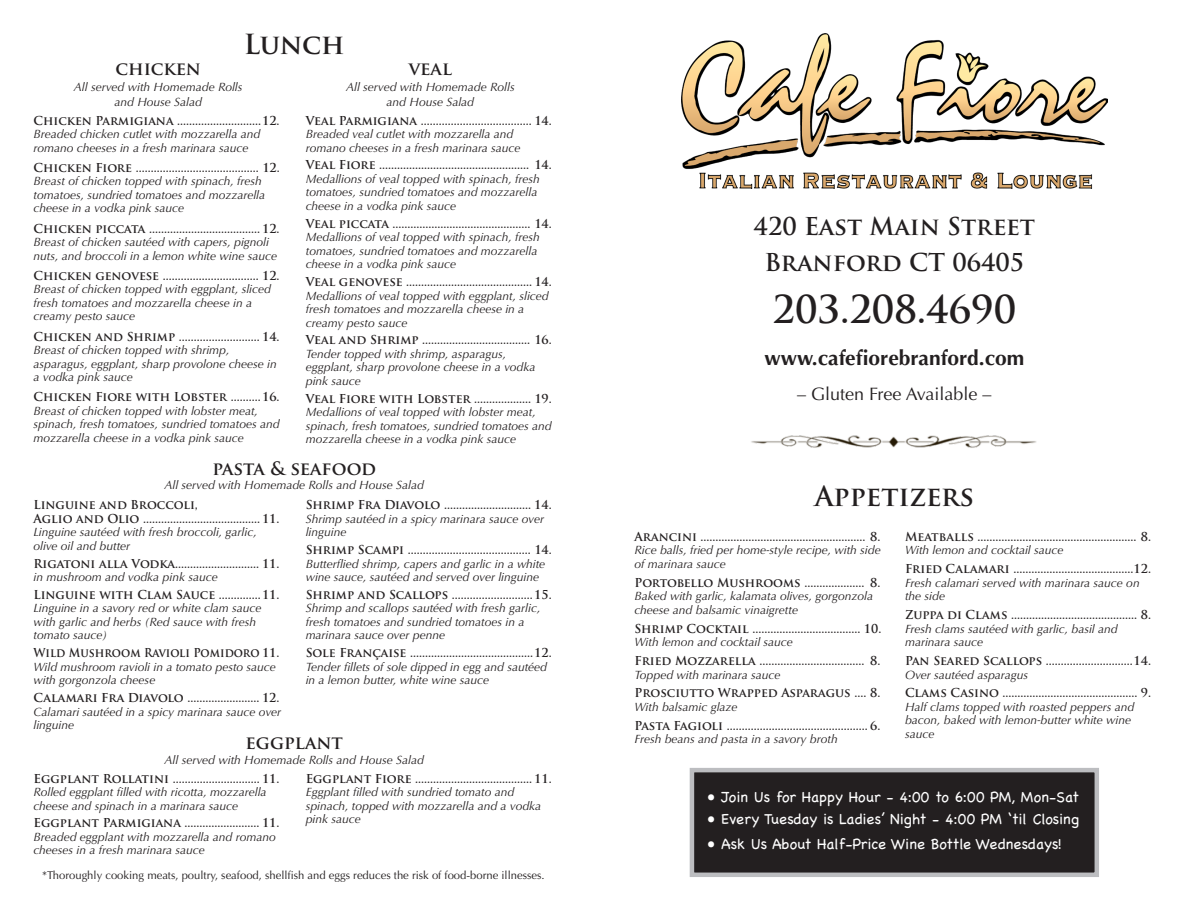
<style>
.page{position:relative;width:1188px;height:918px;background:#fff}
.page>*{position:absolute;margin:0;border:0;box-sizing:border-box;transform-origin:0 0}
.t1{font:700 37.5px "Trajan Pro";color:#231f20}
.t2{font:700 27px "Trajan Pro";color:#231f20}
.t3{font:700 24px "Trajan Pro";color:#231f20}
.t4{font:700 21px "Optima";color:#231f20}
.t5{font:700 18px "Trajan Pro";color:#231f20}
.t6{font:18px "Optima";color:#231f20}
.t7{font:15px "Chalkboard";color:#fff}
.t8{font:italic 12px/13.5px "Optima";color:#231f20}
.t9{font:700 12px "Trajan Pro";color:#231f20}
.t10{font:700 12px "Trajan Pro";color:#231f20;scale:.93 1}
.t11{font:11.25px "Optima";color:#231f20}
</style>
<div class="page">
<img style="left:682px;top:34px;width:425px;height:155px">
<img style="left:751px;top:435px;width:286px;height:13px">
<div style="left:692px;top:770px;width:405px;height:105px;background:#231f20"></div>
<div style="left:690px;top:768px;width:409px;height:109px;border:4px solid #bcbdc0"></div>
<p class="t2" style="left:244px;top:27px;width:102px">Lunch</p>
<p class="t5" style="left:115px;top:57px;width:87px">chicken</p>
<p class="t8" style="left:74px;top:81px;width:170px">All served with Homemade Rolls</p>
<p class="t8" style="left:114px;top:95px;width:89px">and House Salad</p>
<p class="t9" style="left:34px;top:113px;width:247px">Chicken Parmigiana ............................12.</p>
<p class="t8" style="left:34px;top:127px;width:228px">Breaded chicken cutlet with mozzarella and romano cheeses in a fresh marinara sauce</p>
<p class="t9" style="left:34px;top:160px;width:248px">Chicken Fiore ......................................... 12.</p>
<p class="t8" style="left:34px;top:175px;width:233px">Breast of chicken topped with spinach, fresh tomatoes, sundried tomatoes and mozzarella cheese in a vodka pink sauce</p>
<p class="t9" style="left:34px;top:221px;width:247px">Chicken piccata ..................................... 12.</p>
<p class="t8" style="left:34px;top:235px;width:245px">Breast of chicken sautéed with capers, pignoli nuts, and broccoli in a lemon white wine sauce</p>
<p class="t9" style="left:34px;top:268px;width:247px">Chicken genovese ................................ 12.</p>
<p class="t8" style="left:34px;top:283px;width:239px">Breast of chicken topped with eggplant, sliced fresh tomatoes and mozzarella cheese in a creamy pesto sauce</p>
<p class="t9" style="left:34px;top:329px;width:247px">Chicken and Shrimp ........................... 14.</p>
<p class="t8" style="left:34px;top:343px;width:245px">Breast of chicken topped with shrimp, asparagus, eggplant, sharp provolone cheese in a vodka pink sauce</p>
<p class="t9" style="left:34px;top:390px;width:247px">Chicken Fiore with Lobster ..........16.</p>
<p class="t8" style="left:34px;top:404px;width:248px">Breast of chicken topped with lobster meat, spinach, fresh tomatoes, sundried tomatoes and mozzarella cheese in a vodka pink sauce</p>
<p class="t5" style="left:409px;top:57px;width:45px">veal</p>
<p class="t8" style="left:346px;top:81px;width:170px">All served with Homemade Rolls</p>
<p class="t8" style="left:387px;top:95px;width:89px">and House Salad</p>
<p class="t9" style="left:306px;top:113px;width:248px">Veal Parmigiana ..................................... 14.</p>
<p class="t8" style="left:306px;top:127px;width:216px">Breaded veal cutlet with mozzarella and romano cheeses in a fresh marinara sauce</p>
<p class="t9" style="left:306px;top:158px;width:248px">Veal Fiore .................................................. 14.</p>
<p class="t8" style="left:306px;top:172px;width:235px">Medallions of veal topped with spinach, fresh tomatoes, sundried tomatoes and mozzarella cheese in a vodka pink sauce</p>
<p class="t9" style="left:306px;top:216px;width:248px">Veal piccata .............................................. 14.</p>
<p class="t8" style="left:306px;top:231px;width:235px">Medallions of veal topped with spinach, fresh tomatoes, sundried tomatoes and mozzarella cheese in a vodka pink sauce</p>
<p class="t9" style="left:306px;top:274px;width:248px">Veal genovese .......................................... 14.</p>
<p class="t8" style="left:306px;top:289px;width:245px">Medallions of veal topped with eggplant, sliced fresh tomatoes and mozzarella cheese in a creamy pesto sauce</p>
<p class="t9" style="left:306px;top:333px;width:248px">Veal and Shrimp .................................... 16.</p>
<p class="t8" style="left:306px;top:347px;width:231px">Tender topped with shrimp, asparagus, eggplant, sharp provolone cheese in a vodka pink sauce</p>
<p class="t9" style="left:306px;top:391px;width:248px">Veal Fiore with Lobster ................... 19.</p>
<p class="t8" style="left:306px;top:406px;width:248px">Medallions of veal topped with lobster meat, spinach, fresh tomatoes, sundried tomatoes and mozzarella cheese in a vodka pink sauce</p>
<p class="t3" style="left:754px;top:212px;width:283px">420 East Main Street</p>
<p class="t3" style="left:764px;top:248px;width:261px">Branford CT 06405</p>
<p class="t1" style="left:773px;top:286px;width:245px">203.208.4690</p>
<p class="t4" style="left:764px;top:346px;width:262px">www.cafefiorebranford.com</p>
<p class="t6" style="left:797px;top:384px;width:196px">– Gluten Free Available –</p>
<p class="t5" style="left:212px;top:457px;width:165px">pasta &amp; seafood</p>
<p class="t8" style="left:164px;top:478px;width:261px">All served with Homemade Rolls and House Salad</p>
<p class="t9" style="left:34px;top:497px;width:166px">Linguine and Broccoli,</p>
<p class="t9" style="left:34px;top:511px;width:247px">Aglio and Olio ....................................... 11.</p>
<p class="t8" style="left:34px;top:526px;width:225px">Linguine sautéed with fresh broccoli, garlic, olive oil and butter</p>
<p class="t9" style="left:34px;top:556px;width:247px">Rigatoni alla Vodka............................ 11.</p>
<p class="t8" style="left:34px;top:570px;width:186px">in mushroom and vodka pink sauce</p>
<p class="t9" style="left:34px;top:587px;width:247px">Linguine with Clam Sauce ..............11.</p>
<p class="t8" style="left:34px;top:602px;width:230px">Linguine in a savory red or white clam sauce with garlic and herbs (Red sauce with fresh tomato sauce)</p>
<p class="t10" style="left:34px;top:645px;width:266px">Wild Mushroom Ravioli Pomidoro 11.</p>
<p class="t8" style="left:34px;top:660px;width:244px">Wild mushroom ravioli in a tomato pesto sauce with gorgonzola cheese</p>
<p class="t9" style="left:34px;top:690px;width:247px">Calamari Fra Diavolo ........................ 12.</p>
<p class="t8" style="left:34px;top:705px;width:249px">Calamari sautéed in a spicy marinara sauce over linguine</p>
<p class="t2" style="left:815px;top:479px;width:161px">Appetizers</p>
<p class="t9" style="left:306px;top:497px;width:247px">Shrimp Fra Diavolo ............................. 14.</p>
<p class="t8" style="left:306px;top:512px;width:240px">Shrimp sautéed in a spicy marinara sauce over linguine</p>
<p class="t9" style="left:306px;top:542px;width:248px">Shrimp Scampi ......................................... 14.</p>
<p class="t8" style="left:306px;top:557px;width:241px">Butterflied shrimp, capers and garlic in a white wine sauce, sautéed and served over linguine</p>
<p class="t9" style="left:306px;top:587px;width:247px">Shrimp and Scallops ...........................15.</p>
<p class="t8" style="left:306px;top:602px;width:236px">Shrimp and scallops sautéed with fresh garlic, fresh tomatoes and sundried tomatoes in a marinara sauce over penne</p>
<p class="t9" style="left:306px;top:645px;width:247px">Sole Française .........................................12.</p>
<p class="t8" style="left:306px;top:660px;width:243px">Tender fillets of sole dipped in egg and sautéed in a lemon butter, white wine sauce</p>
<p class="t9" style="left:634px;top:529px;width:247px">Arancini ....................................................... 8.</p>
<p class="t8" style="left:634px;top:544px;width:248px">Rice balls, fried per home-style recipe, with side of marinara sauce</p>
<p class="t9" style="left:634px;top:575px;width:247px">Portobello Mushrooms .................... 8.</p>
<p class="t8" style="left:634px;top:590px;width:240px">Baked with garlic, kalamata olives, gorgonzola cheese and balsamic vinaigrette</p>
<p class="t9" style="left:634px;top:621px;width:248px">Shrimp Cocktail .................................... 10.</p>
<p class="t8" style="left:634px;top:635px;width:160px">With lemon and cocktail sauce</p>
<p class="t9" style="left:634px;top:653px;width:247px">Fried Mozzarella ................................... 8.</p>
<p class="t8" style="left:634px;top:668px;width:148px">Topped with marinara sauce</p>
<p class="t9" style="left:634px;top:686px;width:247px">Prosciutto Wrapped Asparagus .... 8.</p>
<p class="t8" style="left:634px;top:700px;width:105px">With balsamic glaze</p>
<p class="t9" style="left:634px;top:718px;width:247px">Pasta Fagioli ............................................... 6.</p>
<p class="t8" style="left:634px;top:733px;width:205px">Fresh beans and pasta in a savory broth</p>
<p class="t9" style="left:905px;top:529px;width:247px">Meatballs ..................................................... 8.</p>
<p class="t8" style="left:905px;top:544px;width:160px">With lemon and cocktail sauce</p>
<p class="t9" style="left:905px;top:561px;width:247px">Fried Calamari ........................................12.</p>
<p class="t8" style="left:905px;top:576px;width:236px">Fresh calamari served with marinara sauce on the side</p>
<p class="t9" style="left:905px;top:607px;width:247px">Zuppa di Clams .......................................... 8.</p>
<p class="t8" style="left:905px;top:622px;width:214px">Fresh clams sautéed with garlic, basil and marinara sauce</p>
<p class="t9" style="left:905px;top:653px;width:247px">Pan Seared Scallops .............................14.</p>
<p class="t8" style="left:905px;top:668px;width:125px">Over sautéed asparagus</p>
<p class="t9" style="left:905px;top:686px;width:247px">Clams Casino ............................................. 9.</p>
<p class="t8" style="left:905px;top:700px;width:231px">Half clams topped with roasted peppers and bacon, baked with lemon-butter white wine sauce</p>
<p class="t5" style="left:246px;top:732px;width:99px">eggplant</p>
<p class="t8" style="left:165px;top:753px;width:261px">All served with Homemade Rolls and House Salad</p>
<p class="t9" style="left:34px;top:771px;width:247px">Eggplant Rollatini ............................. 11.</p>
<p class="t8" style="left:34px;top:785px;width:235px">Rolled eggplant filled with ricotta, mozzarella cheese and spinach in a marinara sauce</p>
<p class="t9" style="left:34px;top:816px;width:247px">Eggplant Parmigiana ......................... 11.</p>
<p class="t8" style="left:34px;top:830px;width:244px">Breaded eggplant with mozzarella and romano cheeses in a fresh marinara sauce</p>
<p class="t9" style="left:306px;top:771px;width:247px">Eggplant Fiore ....................................... 11.</p>
<p class="t8" style="left:306px;top:785px;width:237px">Eggplant filled with sundried tomato and spinach, topped with mozzarella and a vodka pink sauce</p>
<p class="t7" style="left:708px;top:788px;width:373px">• Join Us for Happy Hour - 4:00 to 6:00 PM, Mon-Sat</p>
<p class="t7" style="left:708px;top:810px;width:373px">• Every Tuesday is Ladies’ Night - 4:00 PM ‘til Closing</p>
<p class="t7" style="left:708px;top:835px;width:356px">• Ask Us About Half-Price Wine Bottle Wednesdays!</p>
<p class="t11" style="left:42px;top:869px;width:504px">*Thoroughly cooking meats, poultry, seafood, shellfish and eggs reduces the risk of food-borne illnesses.</p>
</div>
